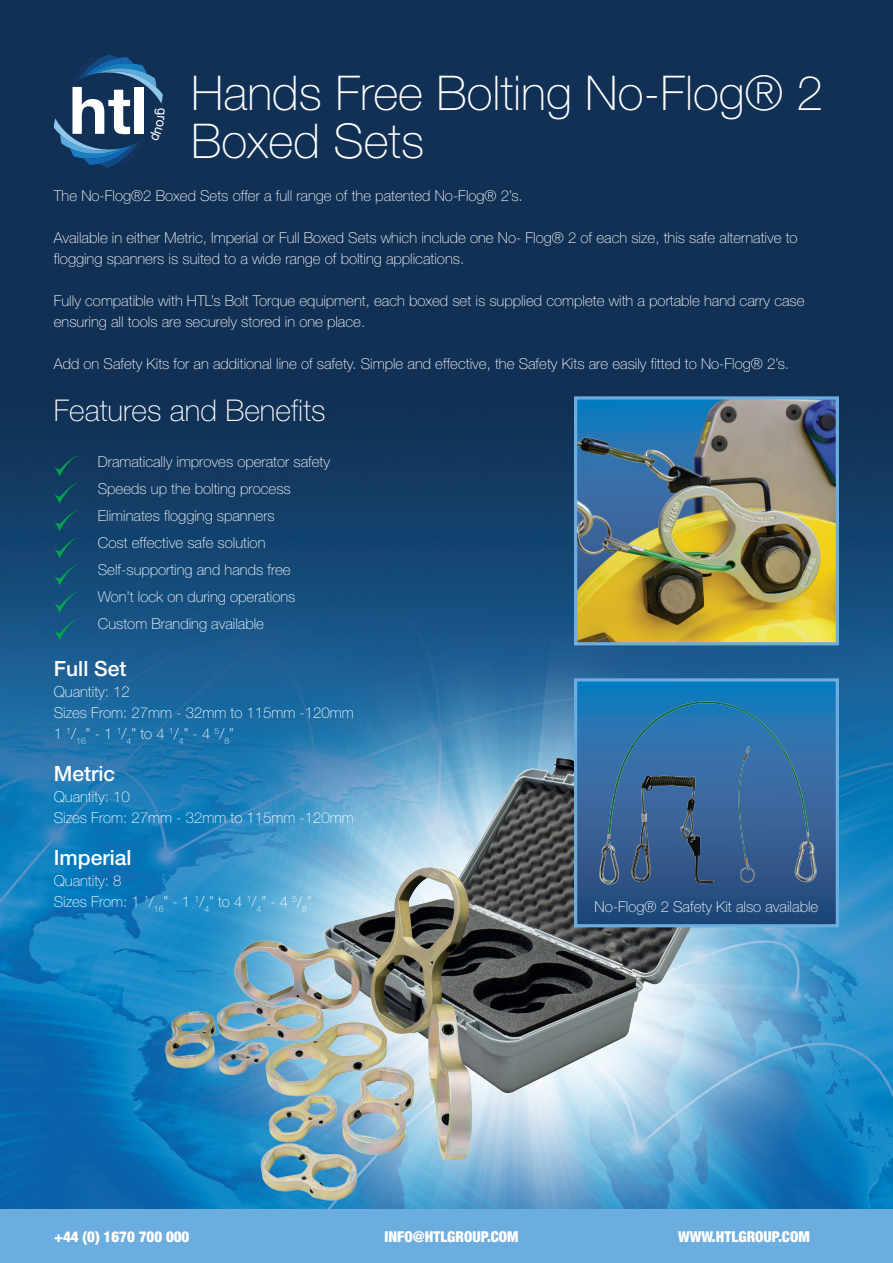
<style>
.page{position:relative;width:893px;height:1263px;background:#fff}
.page>*{position:absolute;margin:0;border:0;box-sizing:border-box;transform-origin:0 0}
.t1{font:100 48px/48px "Helvetica Neue";color:#fff}
.t2{font:100 30px "Helvetica Neue";color:#fff}
.t3{font:500 21px "Helvetica Neue";color:#fff}
.t4{font:100 15px/21px "Helvetica Neue";color:#fff}
.t5{font:900 condensed 15px "Helvetica Neue";color:#fff}
</style>
<div class="page">
<img style="left:0;top:0;width:893px;height:517px">
<div style="left:0;top:1209px;width:893px;height:54px;background:#6caddf"></div>
<img style="left:578px;top:400px;width:257px;height:117px">
<div style="left:574px;top:396px;width:265px;height:249px;border:3px solid #6caddf"></div>
<svg style="left:54px;top:456px;width:24px;height:20px"></svg>
<svg style="left:54px;top:483px;width:24px;height:21px"></svg>
<svg style="left:54px;top:510px;width:24px;height:7px"></svg>
<img style="left:0;top:517px;width:893px;height:692px">
<img style="left:70px;top:746px;width:711px;height:463px">
<svg style="left:578px;top:682px;width:257px;height:241px;background:#184f84"></svg>
<img style="left:578px;top:685px;width:257px;height:223px">
<div style="left:574px;top:678px;width:265px;height:249px;border:3px solid #6caddf"></div>
<svg style="left:54px;top:54px;width:111px;height:114px;background:#3b5d80"></svg>
<h1 class="t1" style="left:191px;top:69px;width:633px">Hands Free Bolting No-Flog® 2<br>Boxed Sets</h1>
<p class="t4" style="left:54px;top:185px;width:470px">The No-Flog®2 Boxed Sets offer a full range of the patented No-Flog® 2’s.</p>
<p class="t4" style="left:54px;top:227px;width:745px">Available in either Metric, Imperial or Full Boxed Sets which include one No- Flog® 2 of each size, this safe alternative to flogging spanners is suited to a wide range of bolting applications.</p>
<p class="t4" style="left:54px;top:290px;width:752px">Fully compatible with HTL’s Bolt Torque equipment, each boxed set is supplied complete with a portable hand carry case ensuring all tools are securely stored in one place.</p>
<p class="t4" style="left:54px;top:353px;width:737px">Add on Safety Kits for an additional line of safety. Simple and effective, the Safety Kits are easily fitted to No-Flog® 2’s.</p>
<h2 class="t2" style="left:54px;top:393px;width:273px">Features and Benefits</h2>
<p class="t4" style="left:98px;top:449px;width:234px;line-height:27px">Dramatically improves operator safety<br>Speeds up the bolting process<br>Eliminates flogging spanners<br>Cost effective safe solution<br>Self-supporting and hands free<br>Won’t lock on during operations<br>Custom Branding available</p>
<h3 class="t3" style="left:54px;top:656px;width:74px">Full Set</h3>
<p class="t4" style="left:54px;top:681px;width:302px">Quantity: 12<br>Sizes From: 27mm - 32mm to 115mm -120mm<br>1 <sup>1</sup>/<sub>16</sub>” - 1 <sup>1</sup>/<sub>4</sub>” to 4 <sup>1</sup>/<sub>4</sub>” - 4 <sup>5</sup>/<sub>8</sub>”</p>
<h3 class="t3" style="left:54px;top:761px;width:63px">Metric</h3>
<p class="t4" style="left:54px;top:786px;width:302px">Quantity: 10<br>Sizes From: 27mm - 32mm to 115mm -120mm</p>
<h3 class="t3" style="left:54px;top:845px;width:79px">Imperial</h3>
<p class="t4" style="left:54px;top:870px;width:259px">Quantity: 8<br>Sizes From: 1 <sup>1</sup>/<sub>16</sub>” - 1 <sup>1</sup>/<sub>4</sub>” to 4 <sup>1</sup>/<sub>4</sub>” - 4 <sup>5</sup>/<sub>8</sub>”</p>
<p class="t4" style="left:595px;top:896px;width:225px">No-Flog® 2 Safety Kit also available</p>
<p class="t5" style="left:54px;top:1227px;width:137px">+44 (0) 1670 700 000</p>
<p class="t5" style="left:384px;top:1227px;width:136px">INFO@HTLGROUP.COM</p>
<p class="t5" style="left:678px;top:1227px;width:133px">WWW.HTLGROUP.COM</p>
</div>
